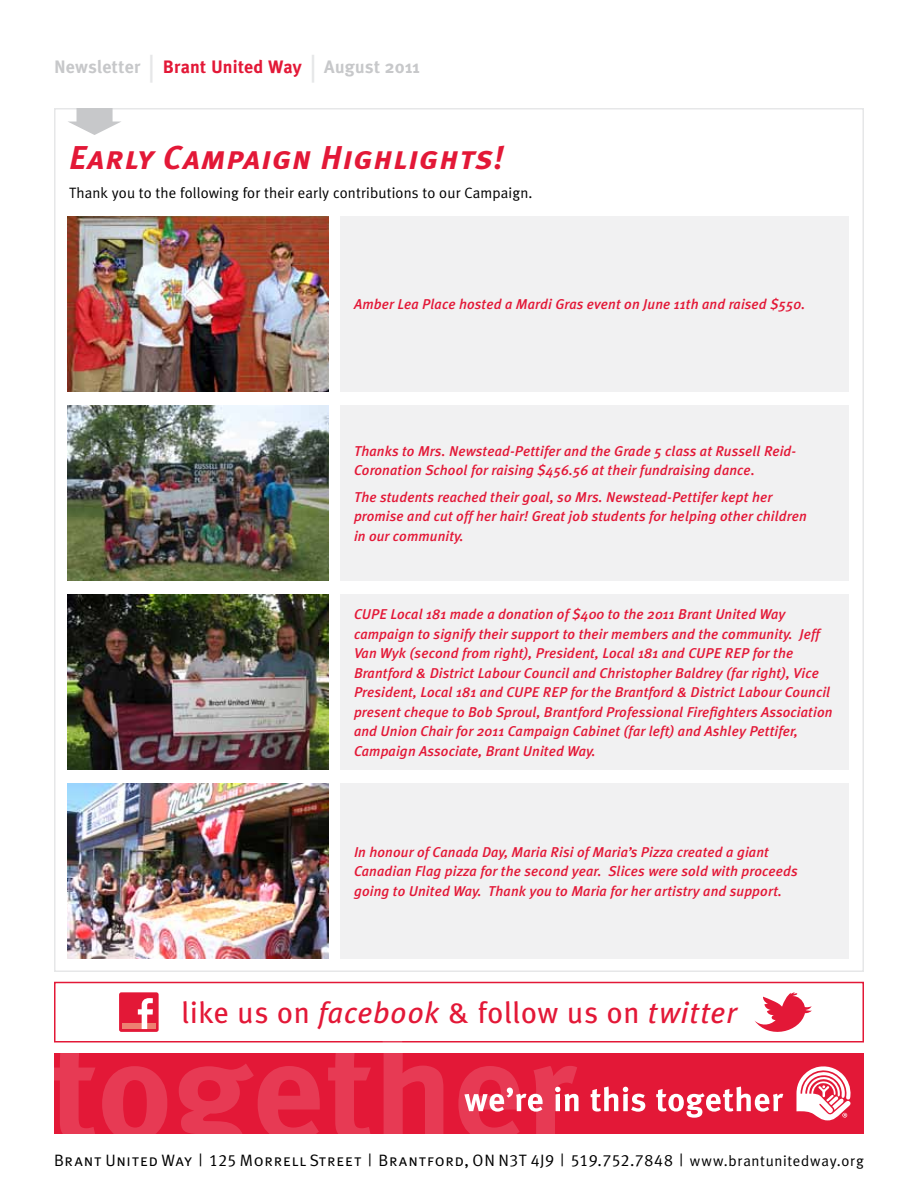
<style>
.page{position:relative;width:918px;height:1188px;background:#fff}
.page>*{position:absolute;margin:0;border:0;box-sizing:border-box;transform-origin:0 0}
.t1{font:italic 33px "Meta Plus Bold Caps";letter-spacing:.025em;color:#e31837}
.t2{font:30px "Meta Plus";letter-spacing:.02em;color:#e31837}
.t3{font:700 18px "Meta Plus";letter-spacing:.01em;color:#c7c8ca}
.t4{font:16.5px "Meta Plus Normal Caps";letter-spacing:.04em;color:#000}
.t5{font:15px "Meta Plus Normal";letter-spacing:.01em;color:#000}
.t6{font:italic 500 14.25px/19.5px "Meta Plus";letter-spacing:.01em;color:#e31837}
.s1{font-size:36px;color:#e6e7e8}
.s2{color:#e31837}
.s3{font-style:italic}
.s4{font-family:"Meta Plus Normal";font-size:15px}
</style>
<div class="page">
<div style="left:119px;top:992px;width:40px;height:40px;background:#e31837;border-radius:2px"></div>
<div style="left:122px;top:1023px;width:34px;height:6px;background:#ed8071"></div>
<svg style="left:138px;top:998px;width:15px;height:31px"></svg>
<svg style="left:755px;top:992px;width:57px;height:40px"></svg>
<div style="left:54px;top:982px;width:810px;height:60px;border:2px solid #e31837"></div>
<div style="left:54px;top:1053px;width:810px;height:81px;background:#e31837"></div>
<svg style="left:577px;top:1087px;width:206px;height:31px"></svg>
<svg style="left:796px;top:1066px;width:54px;height:54px"></svg>
<svg style="left:54px;top:1035px;width:523px;height:99px"></svg>
<svg style="left:68px;top:108px;width:54px;height:27px"></svg>
<img style="left:68px;top:216px;width:260px;height:176px">
<img style="left:68px;top:405px;width:260px;height:175px">
<img style="left:68px;top:594px;width:260px;height:176px">
<img style="left:68px;top:783px;width:260px;height:175px">
<div style="left:340px;top:216px;width:509px;height:176px;background:#f1f1f2"></div>
<div style="left:340px;top:405px;width:509px;height:175px;background:#f1f1f2"></div>
<div style="left:340px;top:594px;width:509px;height:176px;background:#f1f1f2"></div>
<div style="left:340px;top:783px;width:509px;height:175px;background:#f1f1f2"></div>
<p class="t3" style="left:54px;top:56px;width:368px">Newsletter <span class="s1">|</span> <span class="s2">Brant United Way</span> <span class="s1">|</span> August 2011</p>
<h1 class="t1" style="left:69px;top:138px;width:436px">Early Campaign Highlights!</h1>
<p class="t5" style="left:69px;top:184px;width:465px">Thank you to the following for their early contributions to our Campaign.</p>
<p class="t6" style="left:354px;top:295px;width:453px">Amber Lea Place hosted a Mardi Gras event on June 11th and raised $550.</p>
<p class="t6" style="left:354px;top:441px;width:444px">Thanks to Mrs. Newstead-Pettifer and the Grade 5 class at Russell Reid-<br>Coronation School for raising $456.56 at their fundraising dance.</p>
<p class="t6" style="left:354px;top:487px;width:454px">The students reached their goal, so Mrs. Newstead-Pettifer kept her promise and cut off her hair! Great job students for helping other children in our community.</p>
<p class="t6" style="left:354px;top:604px;width:480px">CUPE Local 181 made a donation of $400 to the 2011 Brant United Way campaign to signify their support to their members and the community. Jeff Van Wyk (second from right), President, Local 181 and CUPE REP for the Brantford &amp; District Labour Council and Christopher Baldrey (far right), Vice President, Local 181 and CUPE REP for the Brantford &amp; District Labour Council present cheque to Bob Sproul, Brantford Professional Firefighters Association and Union Chair for 2011 Campaign Cabinet (far left) and Ashley Pettifer, Campaign Associate, Brant United Way.</p>
<p class="t6" style="left:354px;top:842px;width:445px">In honour of Canada Day, Maria Risi of Maria’s Pizza created a giant<br>Canadian Flag pizza for the second year. Slices were sold with proceeds going to United Way. Thank you to Maria for her artistry and support.</p>
<h2 class="t2" style="left:182px;top:996px;width:556px">like us on <span class="s3">facebook</span> &amp; follow us on <span class="s3">twitter</span></h2>
<p class="t4" style="left:54px;top:1151px;width:812px">Brant United Way | 125 Morrell Street | Brantford, ON N3T 4J9 | 519.752.7848 | <span class="s4">www.brantunitedway.org</span></p>
</div>
